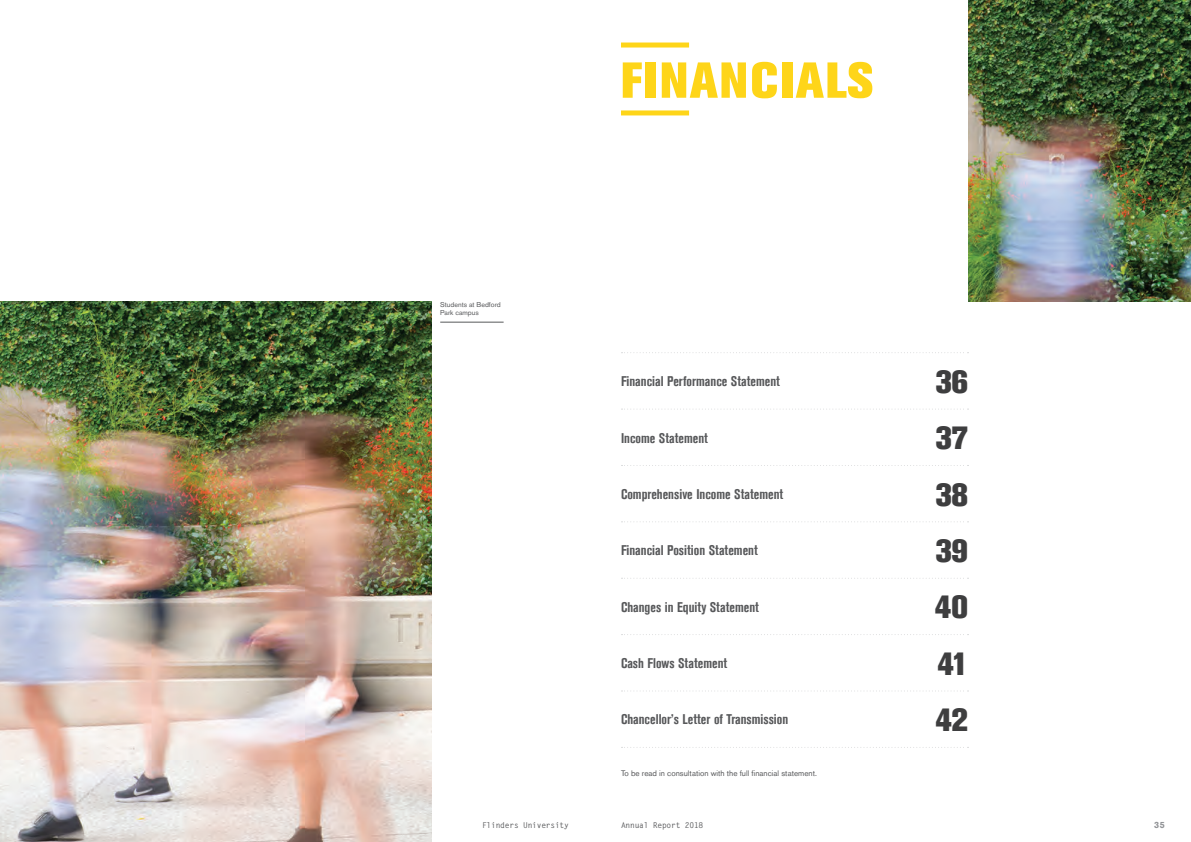
<style>
.page{position:relative;width:1191px;height:842px;background:#fff}
.page>*{position:absolute;margin:0;border:0;box-sizing:border-box;transform-origin:0 0}
.Heading1{font:800 50px "Akzidenz Grotesk Std";letter-spacing:.035em;color:#fed519}
.Heading1-2{font:800 32px "Akzidenz Grotesk Std";letter-spacing:-.03em;color:#3e3e3f}
.Body{font:700 condensed 14px "Akzidenz Grotesk BE";color:#57585a}
.t1{font:700 9px "Akzidenz Grotesk BE";color:#939598}
.t2{font:8px "Akzidenz Grotesk BE";color:#57585a}
.t3{font:700 8px "Letter Gothic Std";letter-spacing:-.03em;color:#57585a}
.Image_caption{font:7px/8.4px "Akzidenz Grotesk BE";color:#57585a}
</style>
<div class="page">
<img style="left:0;top:302px;width:432px;height:540px">
<hr style="left:440px;top:322px;width:63px;height:1px;background:#57585a">
<div style="left:621px;top:43px;width:68px;height:5px;background:#fed519"></div>
<div style="left:621px;top:110px;width:68px;height:5px;background:#fed519"></div>
<svg style="left:621px;top:747px;width:347px;height:1px"></svg>
<svg style="left:621px;top:634px;width:347px;height:1px"></svg>
<svg style="left:621px;top:465px;width:347px;height:1px"></svg>
<svg style="left:621px;top:352px;width:347px;height:1px"></svg>
<svg style="left:621px;top:690px;width:347px;height:1px"></svg>
<svg style="left:621px;top:521px;width:347px;height:1px"></svg>
<svg style="left:621px;top:409px;width:347px;height:1px"></svg>
<svg style="left:621px;top:578px;width:347px;height:1px"></svg>
<img style="left:968px;top:0;width:223px;height:302px">
<p class="Image_caption" style="left:440px;top:300px;width:62px">Students at Bedford<br>Park campus</p>
<p class="Heading1" style="left:621px;top:51px;width:254px">FINANCIALS</p>
<p class="Body" style="left:621px;top:373px;width:161px">Financial Performance Statement</p>
<p class="Body" style="left:621px;top:430px;width:89px">Income Statement</p>
<p class="Body" style="left:621px;top:486px;width:164px">Comprehensive Income Statement</p>
<p class="Body" style="left:621px;top:542px;width:138px">Financial Position Statement</p>
<p class="Body" style="left:621px;top:599px;width:139px">Changes in Equity Statement</p>
<p class="Body" style="left:621px;top:655px;width:108px">Cash Flows Statement</p>
<p class="Body" style="left:621px;top:712px;width:169px">Chancellor’s Letter of Transmission</p>
<p class="t2" style="left:621px;top:768px;width:197px">To be read in consultation with the full financial statement.</p>
<p class="Heading1-2" style="left:935px;top:363px;width:34px">36</p>
<p class="Heading1-2" style="left:935px;top:420px;width:34px">37</p>
<p class="Heading1-2" style="left:935px;top:476px;width:34px">38</p>
<p class="Heading1-2" style="left:935px;top:532px;width:34px">39</p>
<p class="Heading1-2" style="left:935px;top:589px;width:35px">40</p>
<p class="Heading1-2" style="left:937px;top:645px;width:32px">41</p>
<p class="Heading1-2" style="left:935px;top:701px;width:34px">42</p>
<p class="t3" style="left:482px;top:820px;width:88px">Flinders University</p>
<p class="t3" style="left:621px;top:820px;width:84px">Annual Report 2018</p>
<p class="t1" style="left:1154px;top:819px;width:12px">35</p>
</div>
